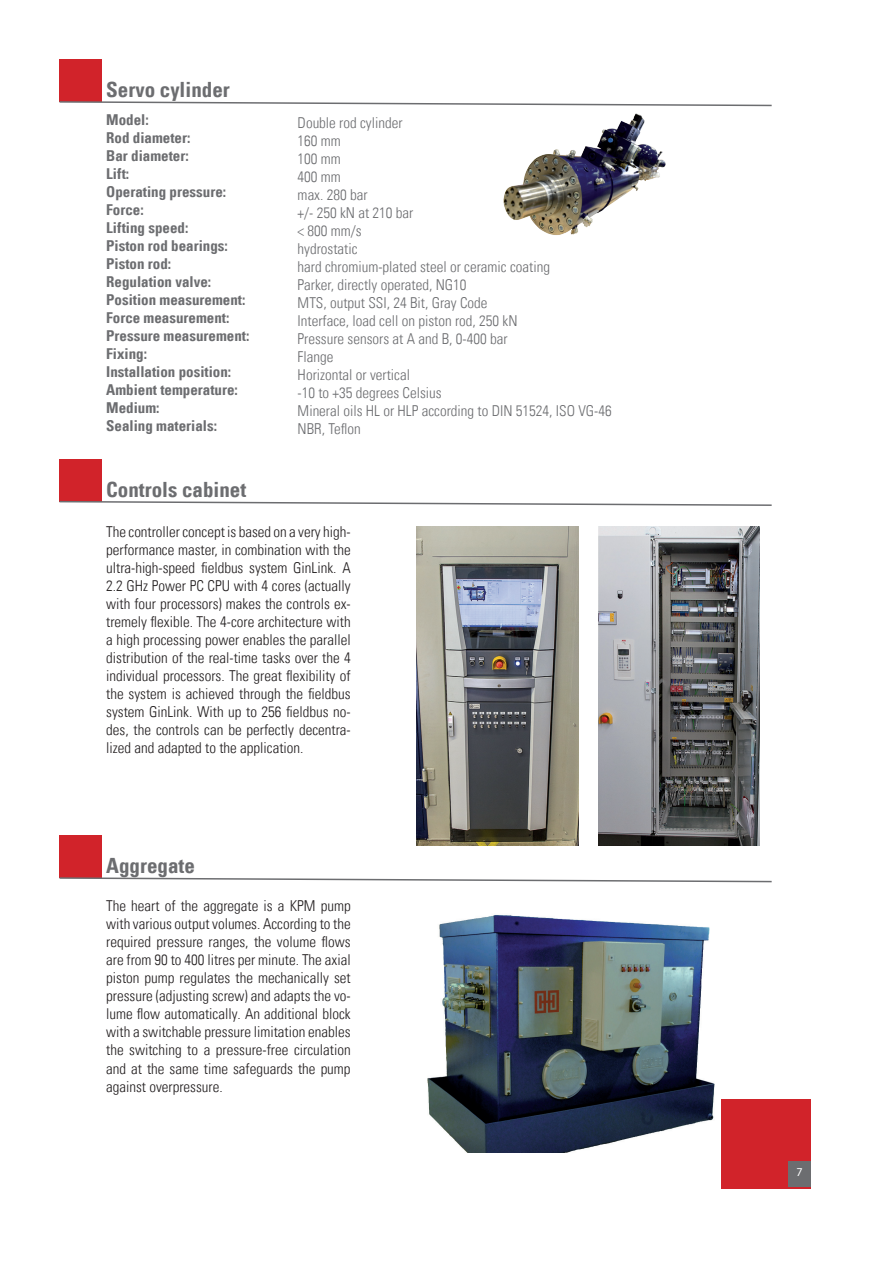
<style>
.page{position:relative;width:893px;height:1263px;background:#fff}
.page>*{position:absolute;margin:0;border:0;box-sizing:border-box;transform-origin:0 0}
.t1{font:21px "Univers Com 67 Bold Cond";color:#6c6d70}
.t2{font:15px/18px "Univers Com 47 Light Cond";color:#231f20;text-align:justify}
.t3{font:15px/18px "Univers Com 47 Light Cond";color:#6c6d70}
.t4{font:15px/18px "Univers Com 67 Bold Cond";color:#6c6d70}
.t5{font:12px "Myriad Pro";color:#fff}
</style>
<div class="page">
<div style="left:60px;top:60px;width:42px;height:42px;background:#d1232a"></div>
<svg style="left:59px;top:100px;width:713px;height:7px"></svg>
<img style="left:503px;top:113px;width:163px;height:122px">
<div style="left:60px;top:459px;width:42px;height:43px;background:#d1232a"></div>
<svg style="left:59px;top:500px;width:713px;height:6px"></svg>
<img style="left:417px;top:526px;width:161px;height:319px">
<img style="left:598px;top:526px;width:162px;height:319px">
<div style="left:60px;top:836px;width:42px;height:42px;background:#d1232a"></div>
<svg style="left:59px;top:876px;width:713px;height:7px"></svg>
<img style="left:427px;top:915px;width:288px;height:237px">
<div style="left:721px;top:1099px;width:90px;height:89px;background:#d1232a"></div>
<div style="left:788px;top:1161px;width:23px;height:25px;background:#6c6d70"></div>
<h1 class="t1" style="left:106px;top:77px;width:125px">Servo cylinder</h1>
<p class="t4" style="left:106px;top:110px;width:145px">Model:<br>Rod diameter:<br>Bar diameter:<br>Lift:<br>Operating pressure:<br>Force:<br>Lifting speed:<br>Piston rod bearings:<br>Piston rod:<br>Regulation valve:<br>Position measurement:<br>Force measurement:<br>Pressure measurement:<br>Fixing:<br>Installation position:<br>Ambient temperature:<br>Medium:<br>Sealing materials:</p>
<p class="t3" style="left:298px;top:113px;width:316px">Double rod cylinder<br>160 mm<br>100 mm<br>400 mm<br>max. 280 bar<br>+/- 250 kN at 210 bar<br>&lt; 800 mm/s<br>hydrostatic<br>hard chromium-plated steel or ceramic coating<br>Parker, directly operated, NG10<br>MTS, output SSI, 24 Bit, Gray Code<br>Interface, load cell on piston rod, 250 kN<br>Pressure sensors at A and B, 0-400 bar<br>Flange<br>Horizontal or vertical<br>-10 to +35 degrees Celsius<br>Mineral oils HL or HLP according to DIN 51524, ISO VG-46<br>NBR, Teflon</p>
<h1 class="t1" style="left:106px;top:476px;width:142px">Controls cabinet</h1>
<p class="t2" style="left:106px;top:523px;width:246px">The controller concept is based on a very high&shy;performance master, in combination with the ultra-high-speed fieldbus system GinLink. A 2.2 GHz Power PC CPU with 4 cores (actually with four processors) makes the controls ex&shy;tremely flexible. The 4-core architecture with a high processing power enables the parallel distribution of the real-time tasks over the 4 individual processors. The great flexibility of the system is achieved through the fieldbus system GinLink. With up to 256 fieldbus no&shy;des, the controls can be perfectly decentra&shy;lized and adapted to the application.</p>
<h1 class="t1" style="left:106px;top:853px;width:90px">Aggregate</h1>
<p class="t2" style="left:106px;top:897px;width:246px">The heart of the aggregate is a KPM pump with various output volumes. According to the required pressure ranges, the volume flows are from 90 to 400 litres per minute. The axial piston pump regulates the mechanically set pressure (adjusting screw) and adapts the vo&shy;lume flow automatically. An additional block with a switchable pressure limitation enables the switching to a pressure-free circulation and at the same time safeguards the pump against overpressure.</p>
<p class="t5" style="left:796px;top:1165px;width:8px">7</p>
</div>
